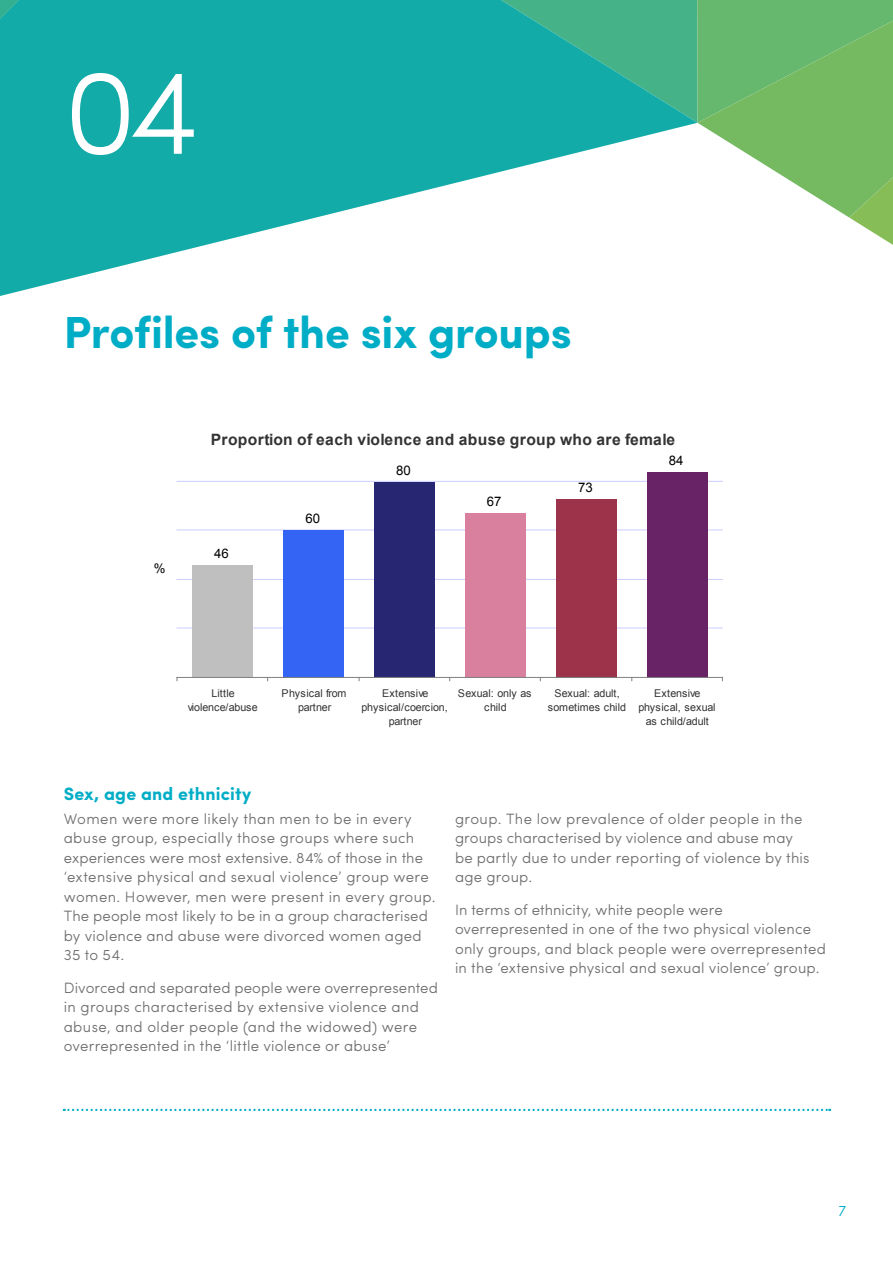
<style>
.page{position:relative;width:893px;height:1263px;background:#fff}
.page>*{position:absolute;margin:0;border:0;box-sizing:border-box;transform-origin:0 0}
.t1{font:300 120px "Sofia Pro";color:#fff}
.t2{font:700 45px "Sofia Pro";letter-spacing:-.005em;color:#00adc6}
.t3{font:700 18px "Sofia Pro";letter-spacing:.01em;color:#00adc6}
.t4{font:700 15.6px "Arial";letter-spacing:.02em;color:#333}
.t5{font:300 15px/19.5px "Sofia Pro";letter-spacing:.015em;color:#706f6f}
.t6{font:300 15px "Sofia Pro";color:#00adc6}
.t7{font:13.2px "Arial";letter-spacing:.005em;color:#000}
.t8{font:10.65px/14px "Arial";letter-spacing:-.02em;color:#333;text-align:center}
.t9{font:10.65px/14px "Arial";letter-spacing:.01em;color:#333;text-align:center}
</style>
<div class="page">
<svg style="left:0;top:0;width:501px;height:296px;fill:#12aba8"></svg>
<svg style="left:501px;top:0;width:392px;height:245px"></svg>
<svg style="left:0;top:0;width:19px;height:19px"></svg>
<svg style="left:64px;top:1109px;width:766px;height:2px"></svg>
<svg style="left:176px;top:472px;width:547px;height:210px"></svg>
<h1 class="t1" style="left:64px;top:24px;width:137px">04</h1>
<h2 class="t2" style="left:64px;top:298px;width:509px">Profiles of the six groups</h2>
<p class="t4" style="left:211px;top:429px;width:466px">Proportion of each violence and abuse group who are female</p>
<p class="t7" style="left:154px;top:560px;width:13px">%</p>
<p class="t7" style="left:214px;top:545px;width:16px">46</p>
<p class="t7" style="left:306px;top:510px;width:16px">60</p>
<p class="t7" style="left:396px;top:462px;width:16px">80</p>
<p class="t7" style="left:487px;top:493px;width:16px">67</p>
<p class="t7" style="left:578px;top:479px;width:16px">73</p>
<p class="t7" style="left:669px;top:452px;width:16px">84</p>
<p class="t8" style="left:188px;top:687px;width:72px">Little violence/abuse</p>
<p class="t8" style="left:282px;top:687px;width:66px">Physical from partner</p>
<p class="t8" style="left:362px;top:687px;width:88px">Extensive physical/coercion, partner</p>
<p class="t8" style="left:458px;top:687px;width:75px">Sexual: only as child</p>
<p class="t9" style="left:548px;top:687px;width:80px">Sexual: adult, sometimes child</p>
<p class="t9" style="left:638px;top:687px;width:79px">Extensive physical, sexual as child/adult</p>
<p class="t3" style="left:64px;top:780px;width:189px">Sex, age and ethnicity</p>
<p class="t5" style="left:64px;top:808px;width:373px">Women were more likely than men to be in every abuse group, especially those groups where such experiences were most extensive. 84% of those in the ‘extensive physical and sexual violence’ group were women. However, men were present in every group.<br>The people most likely to be in a group characterised by violence and abuse were divorced women aged 35 to 54.</p>
<p class="t5" style="left:64px;top:977px;width:376px">Divorced and separated people were overrepresented in groups characterised by extensive violence and abuse, and older people (and the widowed) were overrepresented in the ‘little violence or abuse’</p>
<p class="t5" style="left:455px;top:808px;width:356px">group. The low prevalence of older people in the groups characterised by violence and abuse may be partly due to under reporting of violence by this age group.</p>
<p class="t5" style="left:455px;top:899px;width:372px">In terms of ethnicity, white people were overrepresented in one of the two physical violence only groups, and black people were overrepresented in the ‘extensive physical and sexual violence’ group.</p>
<p class="t6" style="left:838px;top:1199px;width:9px">7</p>
</div>
